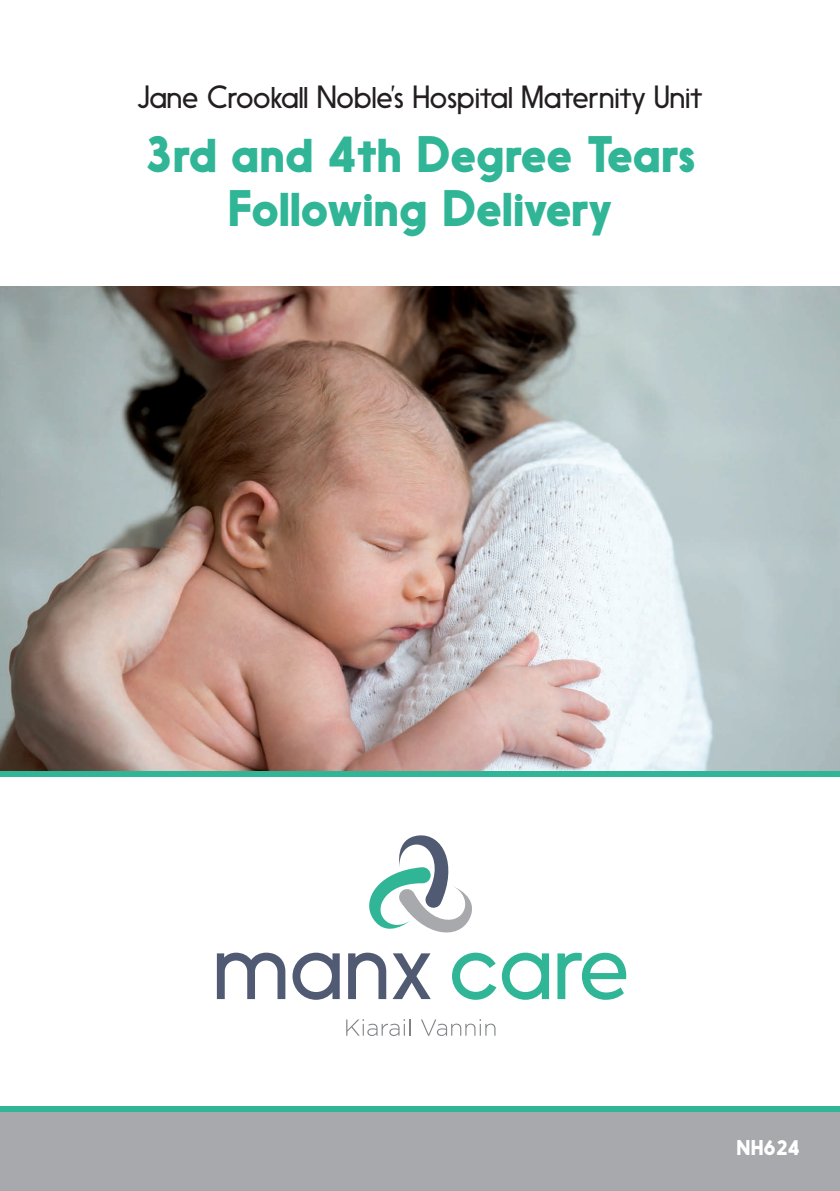
<style>
.page{position:relative;width:840px;height:1191px;background:#fff}
.page>*{position:absolute;margin:0;border:0;box-sizing:border-box;transform-origin:0 0}
.t1{font:700 48px "Nanami";letter-spacing:-.005em;color:#30b696}
.t2{font:300 30px "Nanami";color:#231f20}
.t3{font:700 20px "Nanami";color:#fff}
</style>
<div class="page">
<div style="left:0;top:1106px;width:839px;height:6px;background:#30b696"></div>
<div style="left:0;top:1112px;width:839px;height:79px;background:#a8a9ad"></div>
<img style="left:0;top:286px;width:839px;height:485px">
<div style="left:0;top:771px;width:839px;height:6px;background:#30b696"></div>
<svg style="left:217px;top:952px;width:68px;height:47px"></svg>
<svg style="left:292px;top:952px;width:47px;height:47px"></svg>
<svg style="left:348px;top:952px;width:38px;height:47px"></svg>
<svg style="left:392px;top:953px;width:38px;height:46px"></svg>
<svg style="left:452px;top:952px;width:96px;height:47px"></svg>
<svg style="left:557px;top:952px;width:69px;height:47px"></svg>
<svg style="left:346px;top:1019px;width:64px;height:17px"></svg>
<svg style="left:421px;top:1019px;width:74px;height:17px"></svg>
<svg style="left:369px;top:835px;width:103px;height:98px"></svg>
<p class="t2" style="left:137px;top:80px;width:566px">Jane Crookall Noble’s Hospital Maternity Unit</p>
<p class="t1" style="left:144px;top:125px;width:552px">3rd and 4th Degree Tears</p>
<p class="t1" style="left:228px;top:179px;width:385px">Following Delivery</p>
<p class="t3" style="left:736px;top:1135px;width:65px">NH624</p>
</div>
